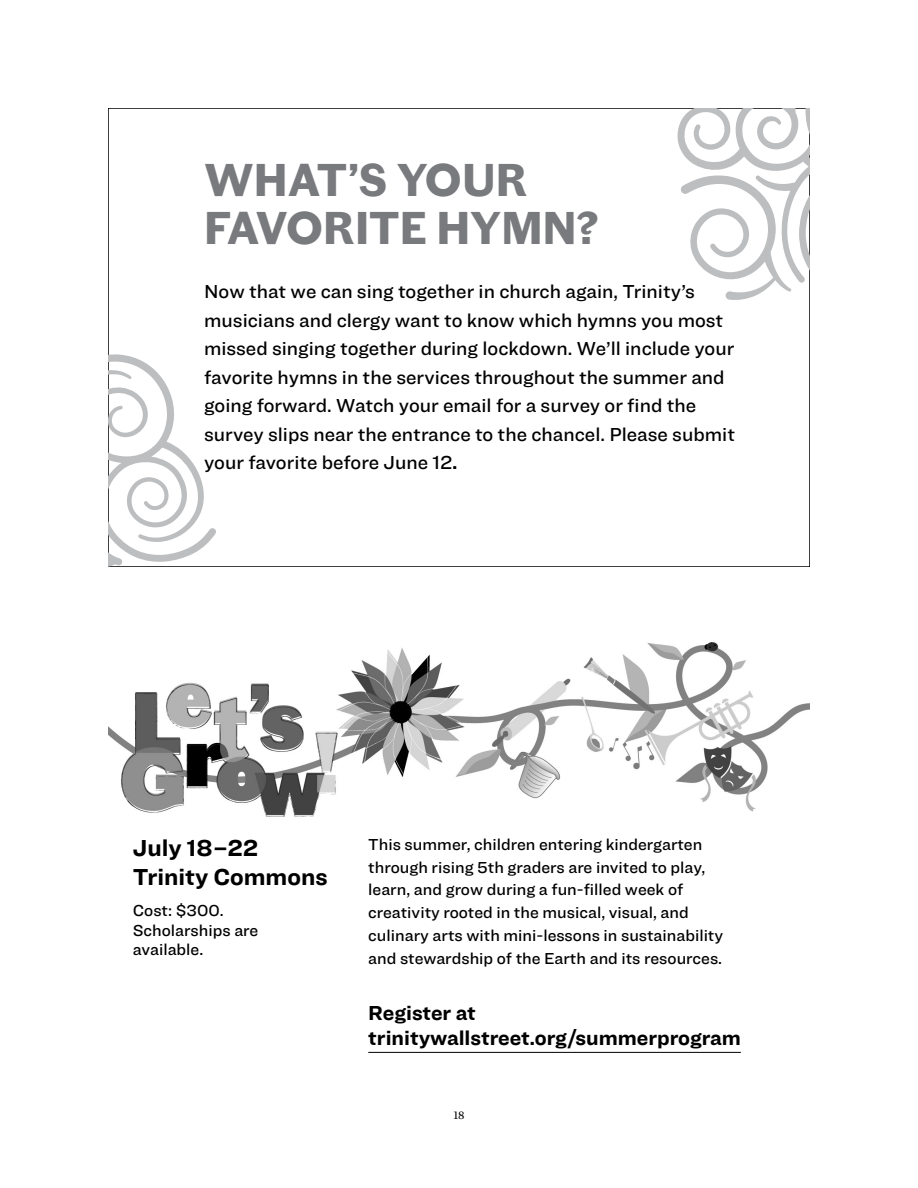
<style>
.page{position:relative;width:918px;height:1188px;background:#fff}
.page>*{position:absolute;margin:0;border:0;box-sizing:border-box;transform-origin:0 0}
.t1{font:700 46.5px/48px "Chiswick TWS Grotesque";letter-spacing:.015em;color:#797a7d}
.t2{font:700 24px/28.8px "Ringside";color:#000}
.t3{font:700 21px/25.2px "Ringside";color:#000}
.t4{font:500 19.5px/28.5px "Ringside";color:#000}
.t5{font:500 16.5px/22.8px "Ringside";color:#000}
.t6{font:12px "Chronicle Text G1";color:#000}
.s1{font-weight:700}
</style>
<div class="page">
<svg style="left:677px;top:108px;width:133px;height:193px"></svg>
<svg style="left:108px;top:354px;width:109px;height:213px"></svg>
<img style="left:108px;top:642px;width:702px;height:175px">
<hr style="left:368px;top:1052px;width:373px;height:1px;background:#000">
<h1 class="t1" style="left:204px;top:152px;width:395px">WHAT’S YOUR<br>FAVORITE HYMN?</h1>
<p class="t4" style="left:204px;top:277px;width:532px">Now that we can sing together in church again, Trinity’s musicians and clergy want to know which hymns you most missed singing together during lockdown. We’ll include your favorite hymns in the services throughout the summer and going forward. Watch your email for a survey or find the survey slips near the entrance to the chancel. Please submit your favorite before June 12<span class="s1">.</span></p>
<p class="t2" style="left:133px;top:832px;width:196px">July 18–22<br>Trinity Commons</p>
<p class="t5" style="left:133px;top:901px;width:127px;line-height:19.5px">Cost: $300.<br>Scholarships are available.</p>
<p class="t5" style="left:368px;top:832px;width:356px">This summer, children entering kindergarten through rising 5th graders are invited to play, learn, and grow during a fun-filled week of creativity rooted in the musical, visual, and culinary arts with mini-lessons in sustainability and stewardship of the Earth and its resources.</p>
<p class="t3" style="left:368px;top:999px;width:374px">Register at trinitywallstreet.org/summerprogram</p>
<p class="t6" style="left:453px;top:1106px;width:13px">18</p>
</div>
